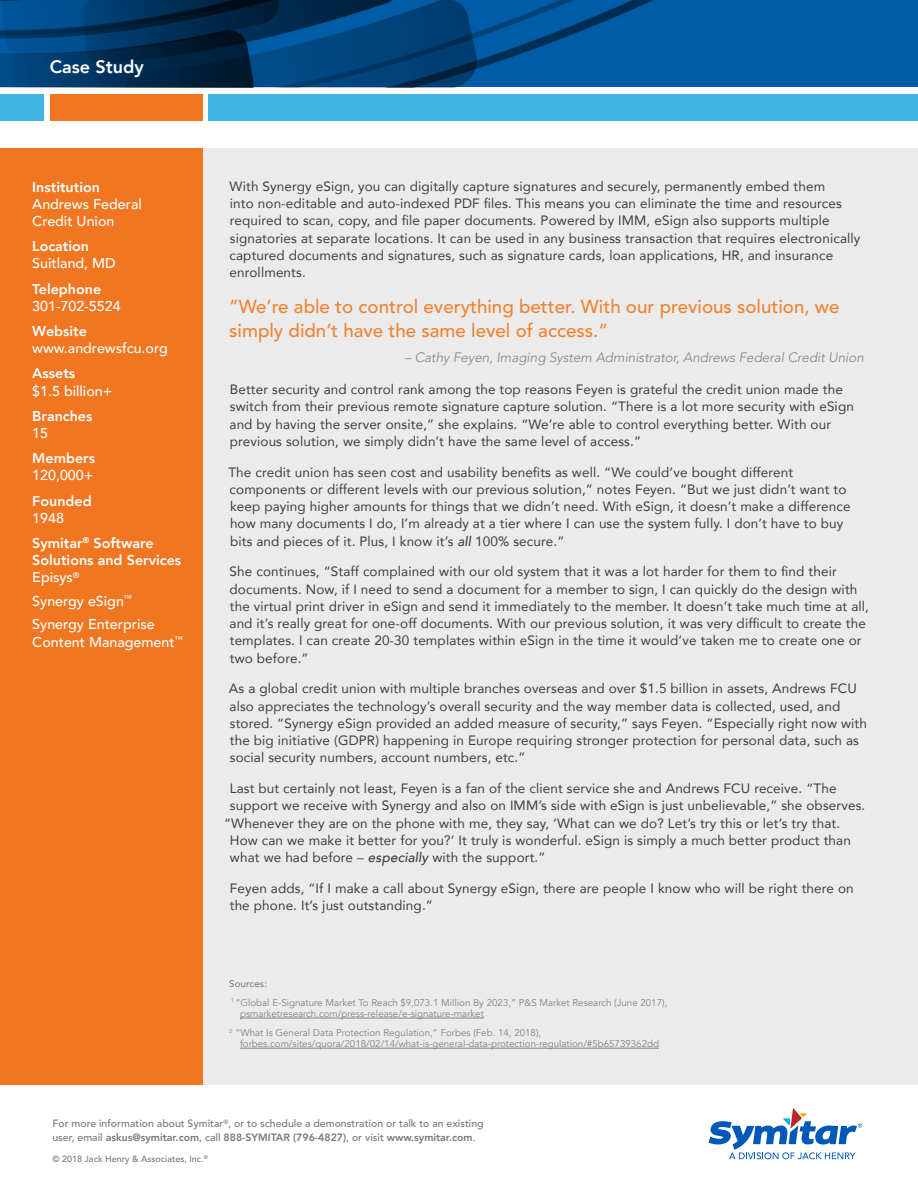
<style>
.page{position:relative;width:918px;height:1188px;background:#fff}
.page>*{position:absolute;margin:0;border:0;box-sizing:border-box;transform-origin:0 0}
.t1{font:500 18.75px/24px "Avenir LT Std";color:#f18333}
.t2{font:800 18px "Avenir";color:#fff}
.t3{font:500 14.25px/17.1px "Avenir";color:#fff}
.t4{font:800 14.25px/25.3px "Avenir";color:#fff}
.t5{font:13.5px/17.2px "Avenir";letter-spacing:.01em;color:#3e3e3f}
.t6{font:italic 300 13.5px "Avenir LT Std";color:#838184}
.t7{font:500 10.5px/13.5px "Avenir LT Std";color:#787779}
.t8{font:9.75px/18.5px "Avenir";color:#838184}
.t9{font:500 9px "Avenir LT Std";color:#787779}
.s1{font-weight:500}
.s2{font-weight:500;font-style:italic}
.s3{font-weight:800}
</style>
<div class="page">
<div style="left:0;top:148px;width:918px;height:937px;background:#ebebeb"></div>
<div style="left:0;top:148px;width:203px;height:937px;background:#f07622"></div>
<svg style="left:0;top:0;width:918px;height:87px;background:#004984"></svg>
<div style="left:209px;top:94px;width:709px;height:27px;background:#41b4e5"></div>
<div style="left:0;top:94px;width:44px;height:27px;background:#41b4e5"></div>
<div style="left:50px;top:94px;width:153px;height:27px;background:#f07622"></div>
<svg style="left:709px;top:1108px;width:153px;height:51px"></svg>
<hr style="left:240px;top:1018px;width:244px;height:1px;background:#838184">
<hr style="left:240px;top:1048px;width:419px;height:1px;background:#838184">
<h2 class="t2" style="left:50px;top:53px;width:95px">Case Study</h2>
<p class="t4" style="left:32px;top:174px;width:69px">Institution</p>
<p class="t3" style="left:32px;top:194px;width:111px">Andrews Federal<br>Credit Union</p>
<p class="t4" style="left:32px;top:233px;width:58px">Location</p>
<p class="t3" style="left:32px;top:254px;width:85px">Suitland, MD</p>
<p class="t4" style="left:32px;top:276px;width:70px">Telephone</p>
<p class="t3" style="left:32px;top:296px;width:90px">301-702-5524</p>
<p class="t4" style="left:32px;top:318px;width:56px">Website</p>
<p class="t3" style="left:32px;top:339px;width:137px">www.andrewsfcu.org</p>
<p class="t4" style="left:32px;top:361px;width:45px">Assets</p>
<p class="t3" style="left:32px;top:381px;width:82px">$1.5 billion+</p>
<p class="t4" style="left:32px;top:403px;width:62px">Branches</p>
<p class="t3" style="left:32px;top:424px;width:17px">15</p>
<p class="t4" style="left:32px;top:446px;width:64px">Members</p>
<p class="t3" style="left:32px;top:466px;width:63px">120,000+</p>
<p class="t4" style="left:32px;top:488px;width:61px">Founded</p>
<p class="t4" style="left:32px;top:505px;width:123px"><span class="s1">1948<br></span>Symitar<sup>®</sup> Software</p>
<p class="t4" style="left:32px;top:552px;width:150px;line-height:17.1px">Solutions and Services<br><span class="s1">Episys</span><sup>®</sup></p>
<p class="t3" style="left:32px;top:588px;width:124px;line-height:23.5px">Synergy eSign<sup>™<br></sup>Synergy Enterprise</p>
<p class="t3" style="left:32px;top:632px;width:152px">Content Management<sup>™</sup></p>
<p class="t5" style="left:230px;top:177px;width:632px">With Synergy eSign, you can digitally capture signatures and securely, permanently embed them<br>into non-editable and auto-indexed PDF files. This means you can eliminate the time and resources required to scan, copy, and file paper documents. Powered by IMM, eSign also supports multiple signatories at separate locations. It can be used in any business transaction that requires electronically captured documents and signatures, such as signature cards, loan applications, HR, and insurance enrollments.</p>
<h1 class="t1" style="left:229px;top:295px;width:612px">”We’re able to control everything better. With our previous solution, we simply didn’t have the same level of access.”</h1>
<p class="t6" style="left:405px;top:349px;width:461px">– Cathy Feyen, Imaging System Administrator, Andrews Federal Credit Union</p>
<p class="t5" style="left:230px;top:380px;width:626px">Better security and control rank among the top reasons Feyen is grateful the credit union made the switch from their previous remote signature capture solution. “There is a lot more security with eSign and by having the server onsite,” she explains. “We’re able to control everything better. With our previous solution, we simply didn’t have the same level of access.”</p>
<p class="t5" style="left:228px;top:463px;width:624px">The credit union has seen cost and usability benefits as well. “We could’ve bought different components or different levels with our previous solution,” notes Feyen. “But we just didn’t want to keep paying higher amounts for things that we didn’t need. With eSign, it doesn’t make a difference how many documents I do, I’m already at a tier where I can use the system fully. I don’t have to buy bits and pieces of it. Plus, I know it’s <span class="s2">all</span> 100% secure.”</p>
<p class="t5" style="left:230px;top:563px;width:641px">She continues, “Staff complained with our old system that it was a lot harder for them to find their documents. Now, if I need to send a document for a member to sign, I can quickly do the design with the virtual print driver in eSign and send it immediately to the member. It doesn’t take much time at all, and it’s really great for one-off documents. With our previous solution, it was very difficult to create the templates. I can create 20-30 templates within eSign in the time it would’ve taken me to create one or two before.”</p>
<p class="t5" style="left:229px;top:680px;width:640px">As a global credit union with multiple branches overseas and over $1.5 billion in assets, Andrews FCU also appreciates the technology’s overall security and the way member data is collected, used, and stored. “Synergy eSign provided an added measure of security,” says Feyen. “Especially right now with the big initiative (GDPR) happening in Europe requiring stronger protection for personal data, such as social security numbers, account numbers, etc.”</p>
<p class="t5" style="left:230px;top:779px;width:608px">Last but certainly not least, Feyen is a fan of the client service she and Andrews FCU receive. “The</p>
<p class="t5" style="left:230px;top:797px;width:637px">support we receive with Synergy and also on IMM’s side with eSign is just unbelievable,” she observes.</p>
<p class="t5" style="left:224px;top:814px;width:618px">“Whenever they are on the phone with me, they say, ‘What can we do? Let’s try this or let’s try that.</p>
<p class="t5" style="left:230px;top:831px;width:623px">How can we make it better for you?’ It truly is wonderful. eSign is simply a much better product than</p>
<p class="t5" style="left:230px;top:848px;width:317px">what we had before – <span class="s2">especially</span> with the support.”</p>
<p class="t5" style="left:230px;top:879px;width:625px">Feyen adds, “If I make a call about Synergy eSign, there are people I know who will be right there on the phone. It’s just outstanding.”</p>
<p class="t8" style="left:229px;top:975px;width:440px"><span class="s1">Sources:<br></span><sup>1</sup> “Global E-Signature Market To Reach $9,073.1 Million By 2023,” P&amp;S Market Research (June 2017),</p>
<p class="t8" style="left:229px;top:1005px;width:314px;text-indent:11px">psmarketresearch.com/press-release/e-signature-market<br><sup>2</sup> “What Is General Data Protection Regulation,” Forbes (Feb. 14, 2018),</p>
<p class="t8" style="left:240px;top:1035px;width:421px">forbes.com/sites/quora/2018/02/14/what-is-general-data-protection-regulation/#5b65739362dd</p>
<p class="t7" style="left:52px;top:1117px;width:433px">For more information about Symitar<sup>®</sup>, or to schedule a demonstration or talk to an existing user, email <span class="s3">askus@symitar.com</span>, call <span class="s3">888-SYMITAR (796-4827)</span>, or visit <span class="s3">www.symitar.com</span>.</p>
<p class="t9" style="left:52px;top:1154px;width:157px">© 2018 Jack Henry &amp; Associates, Inc.<sup>®</sup></p>
</div>
